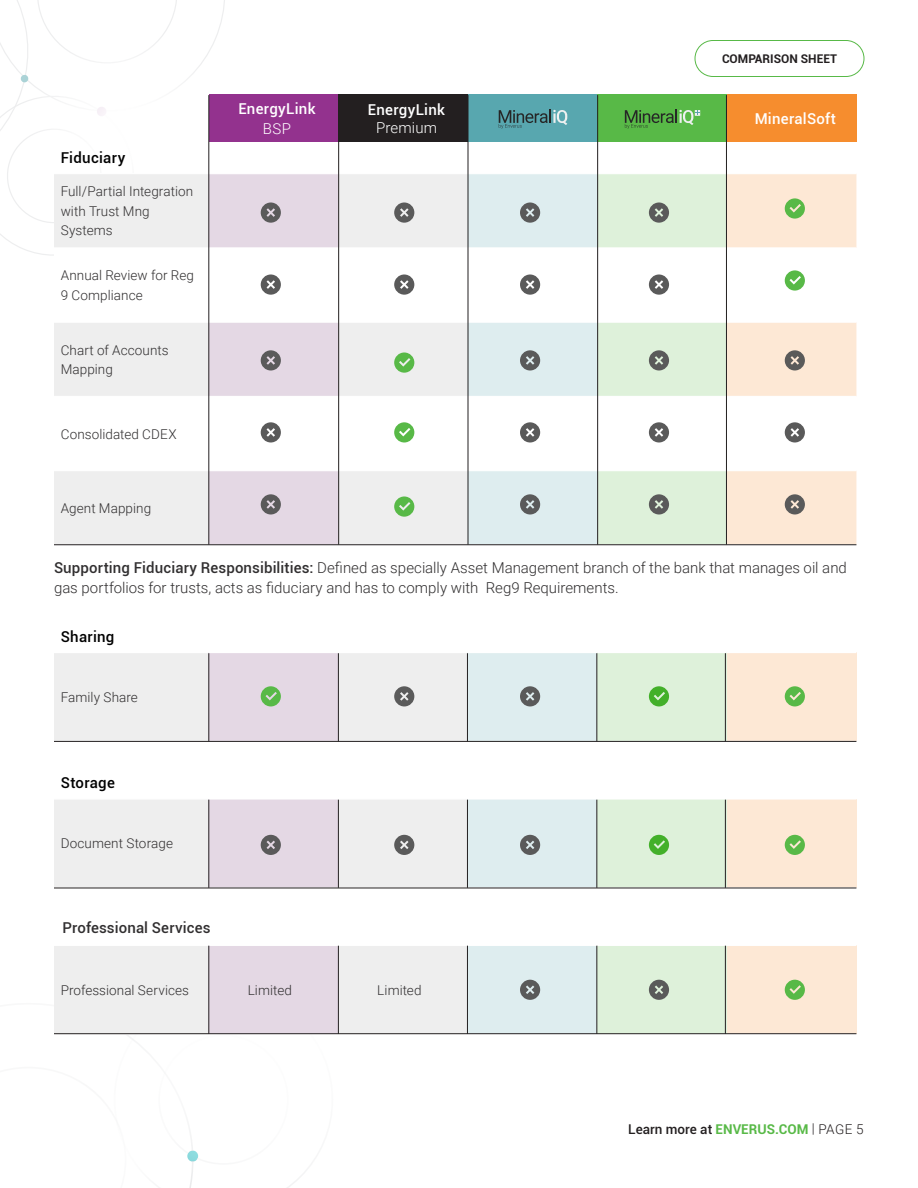
<style>
.page{position:relative;width:918px;height:1188px;background:#fff}
.page>*{position:absolute;margin:0;border:0;box-sizing:border-box;transform-origin:0 0}
.Table_Body_Left{font:300 15px/19.5px "Roboto";color:#312f30}
.Table_Heading_Left{font:500 15px/18px "Roboto";letter-spacing:.02em;color:#fff;text-align:center}
.Table_Heading_Left-2{font:500 15px "Roboto";letter-spacing:.02em;color:#000}
.Table_Body_Left-2{font:500 15px "Roboto";letter-spacing:.005em;color:#312f30}
.Table_Heading_Left-3{font:300 15px "Roboto";color:#fff}
.Table_Body_Left-3{font:300 13.5px/19.5px "Roboto";letter-spacing:.005em;color:#312f30}
.t1{font:500 13.5px "Roboto";color:#231f20}
.t2{font:700 12px "Roboto";color:#231f20}
.s1{font-weight:300}
.s2{font-weight:500}
.s3{font-weight:700;color:#58b947}
</style>
<div class="page">
<svg style="left:0;top:0;width:225px;height:256px"></svg>
<div style="left:11px;top:16px;width:226px;height:225px;background:#fff;border-radius:50%"></div>
<div style="left:209px;top:94px;width:129px;height:48px;background:#93328e"></div>
<div style="left:338px;top:94px;width:130px;height:48px;background:#231f20"></div>
<div style="left:468px;top:94px;width:130px;height:48px;background:#58a7af"></div>
<div style="left:598px;top:94px;width:129px;height:48px;background:#58b947"></div>
<div style="left:727px;top:94px;width:130px;height:48px;background:#f68d2e"></div>
<svg style="left:54px;top:174px;width:414px;height:370px;fill:#eee"></svg>
<svg style="left:209px;top:174px;width:129px;height:370px;fill:#e4d8e4"></svg>
<svg style="left:469px;top:174px;width:128px;height:370px;fill:#deedef"></svg>
<svg style="left:598px;top:174px;width:128px;height:370px;fill:#def1da"></svg>
<svg style="left:727px;top:174px;width:129px;height:370px;fill:#fde8d5"></svg>
<hr style="left:54px;top:247px;width:154px;height:1px;background:#fff">
<hr style="left:208px;top:247px;width:130px;height:1px;background:#fff">
<hr style="left:338px;top:247px;width:130px;height:1px;background:#fff">
<hr style="left:468px;top:247px;width:129px;height:1px;background:#fff">
<hr style="left:597px;top:247px;width:130px;height:1px;background:#fff">
<hr style="left:727px;top:247px;width:129px;height:1px;background:#fff">
<hr style="left:54px;top:322px;width:154px;height:1px;background:#fff">
<hr style="left:208px;top:322px;width:130px;height:1px;background:#fff">
<hr style="left:338px;top:322px;width:130px;height:1px;background:#fff">
<hr style="left:468px;top:322px;width:129px;height:1px;background:#fff">
<hr style="left:597px;top:322px;width:130px;height:1px;background:#fff">
<hr style="left:727px;top:322px;width:129px;height:1px;background:#fff">
<hr style="left:54px;top:396px;width:154px;height:1px;background:#fff">
<hr style="left:208px;top:396px;width:130px;height:1px;background:#fff">
<hr style="left:338px;top:396px;width:130px;height:1px;background:#fff">
<hr style="left:468px;top:396px;width:129px;height:1px;background:#fff">
<hr style="left:597px;top:396px;width:130px;height:1px;background:#fff">
<hr style="left:727px;top:396px;width:129px;height:1px;background:#fff">
<hr style="left:54px;top:470px;width:154px;height:1px;background:#fff">
<hr style="left:208px;top:470px;width:130px;height:1px;background:#fff">
<hr style="left:338px;top:470px;width:130px;height:1px;background:#fff">
<hr style="left:468px;top:470px;width:129px;height:1px;background:#fff">
<hr style="left:597px;top:470px;width:130px;height:1px;background:#fff">
<hr style="left:727px;top:470px;width:129px;height:1px;background:#fff">
<hr style="left:208px;top:95px;width:1px;height:450px;background:#231f20">
<hr style="left:338px;top:95px;width:1px;height:450px;background:#231f20">
<hr style="left:468px;top:95px;width:1px;height:450px;background:#231f20">
<hr style="left:597px;top:95px;width:1px;height:450px;background:#231f20">
<hr style="left:726px;top:95px;width:1px;height:450px;background:#231f20">
<svg style="left:785px;top:198px;width:20px;height:21px"></svg>
<svg style="left:785px;top:270px;width:20px;height:21px"></svg>
<svg style="left:785px;top:350px;width:20px;height:21px"></svg>
<svg style="left:649px;top:350px;width:20px;height:21px"></svg>
<svg style="left:520px;top:350px;width:20px;height:21px"></svg>
<svg style="left:261px;top:350px;width:20px;height:21px"></svg>
<svg style="left:785px;top:422px;width:20px;height:20px"></svg>
<svg style="left:649px;top:422px;width:20px;height:20px"></svg>
<svg style="left:520px;top:422px;width:20px;height:20px"></svg>
<svg style="left:261px;top:422px;width:20px;height:20px"></svg>
<svg style="left:785px;top:494px;width:20px;height:20px"></svg>
<svg style="left:649px;top:494px;width:20px;height:20px"></svg>
<svg style="left:520px;top:494px;width:20px;height:20px"></svg>
<svg style="left:261px;top:494px;width:20px;height:20px"></svg>
<svg style="left:649px;top:202px;width:20px;height:21px"></svg>
<svg style="left:520px;top:202px;width:20px;height:21px"></svg>
<svg style="left:261px;top:202px;width:20px;height:21px"></svg>
<svg style="left:394px;top:202px;width:20px;height:21px"></svg>
<svg style="left:649px;top:274px;width:20px;height:21px"></svg>
<svg style="left:520px;top:274px;width:20px;height:21px"></svg>
<svg style="left:261px;top:274px;width:20px;height:21px"></svg>
<svg style="left:394px;top:274px;width:20px;height:21px"></svg>
<svg style="left:394px;top:352px;width:20px;height:21px"></svg>
<svg style="left:394px;top:422px;width:20px;height:20px"></svg>
<svg style="left:394px;top:496px;width:20px;height:21px"></svg>
<hr style="left:54px;top:544px;width:802px;height:1px;background:#231f20">
<svg style="left:625px;top:110px;width:75px;height:19px"></svg>
<svg style="left:499px;top:110px;width:68px;height:19px"></svg>
<div style="left:468px;top:653px;width:129px;height:88px;background:#deedef"></div>
<div style="left:597px;top:653px;width:130px;height:88px;background:#def1da"></div>
<div style="left:727px;top:653px;width:129px;height:88px;background:#fde8d5"></div>
<div style="left:468px;top:799px;width:129px;height:89px;background:#deedef"></div>
<div style="left:597px;top:799px;width:130px;height:89px;background:#def1da"></div>
<div style="left:727px;top:799px;width:129px;height:89px;background:#fde8d5"></div>
<hr style="left:468px;top:798px;width:129px;height:2px;background:#fff">
<hr style="left:597px;top:798px;width:130px;height:2px;background:#fff">
<hr style="left:727px;top:798px;width:129px;height:2px;background:#fff">
<hr style="left:468px;top:887px;width:129px;height:1px;background:#fff">
<hr style="left:597px;top:887px;width:130px;height:1px;background:#fff">
<hr style="left:727px;top:887px;width:129px;height:1px;background:#fff">
<svg style="left:54px;top:946px;width:413px;height:242px"></svg>
<div style="left:208px;top:945px;width:130px;height:89px;background:#e4d8e4"></div>
<div style="left:468px;top:945px;width:129px;height:89px;background:#deedef"></div>
<div style="left:597px;top:945px;width:130px;height:89px;background:#def1da"></div>
<div style="left:727px;top:945px;width:129px;height:89px;background:#fde8d5"></div>
<hr style="left:208px;top:945px;width:130px;height:1px;background:#fff">
<hr style="left:468px;top:945px;width:129px;height:1px;background:#fff">
<hr style="left:597px;top:945px;width:130px;height:1px;background:#fff">
<hr style="left:727px;top:945px;width:129px;height:1px;background:#fff">
<hr style="left:54px;top:1034px;width:154px;height:1px;background:#fff">
<hr style="left:208px;top:1034px;width:130px;height:1px;background:#fff">
<hr style="left:338px;top:1034px;width:130px;height:1px;background:#fff">
<hr style="left:596px;top:653px;width:1px;height:88px;background:#231f20">
<hr style="left:725px;top:653px;width:1px;height:88px;background:#231f20">
<hr style="left:596px;top:800px;width:1px;height:88px;background:#231f20">
<hr style="left:725px;top:800px;width:1px;height:88px;background:#231f20">
<hr style="left:208px;top:946px;width:1px;height:88px;background:#231f20">
<hr style="left:338px;top:946px;width:1px;height:88px;background:#231f20">
<hr style="left:467px;top:946px;width:1px;height:88px;background:#231f20">
<hr style="left:596px;top:946px;width:1px;height:88px;background:#231f20">
<hr style="left:725px;top:946px;width:1px;height:88px;background:#231f20">
<svg style="left:520px;top:686px;width:20px;height:20px"></svg>
<svg style="left:520px;top:835px;width:20px;height:20px"></svg>
<svg style="left:649px;top:980px;width:20px;height:20px"></svg>
<svg style="left:54px;top:799px;width:414px;height:89px;background:#e7e4e7"></svg>
<svg style="left:520px;top:980px;width:20px;height:20px"></svg>
<svg style="left:54px;top:653px;width:414px;height:88px;background:#e8e5e8"></svg>
<svg style="left:785px;top:686px;width:20px;height:20px"></svg>
<svg style="left:785px;top:835px;width:20px;height:20px"></svg>
<svg style="left:785px;top:980px;width:20px;height:20px"></svg>
<hr style="left:54px;top:741px;width:802px;height:1px;background:#231f20">
<hr style="left:54px;top:888px;width:802px;height:1px;background:#231f20">
<hr style="left:54px;top:1033px;width:802px;height:1px;background:#231f20">
<svg style="left:649px;top:686px;width:20px;height:20px"></svg>
<svg style="left:649px;top:835px;width:20px;height:20px"></svg>
<div style="left:695px;top:40px;width:169px;height:37px;border:1px solid #58b947;border-radius:18px"></div>
<p class="Table_Heading_Left-2" style="left:61px;top:147px;width:66px">Fiduciary</p>
<p class="Table_Body_Left-3" style="left:61px;top:181px;width:134px">Full/Partial Integration with Trust Mng<br>Systems</p>
<p class="Table_Body_Left-3" style="left:61px;top:265px;width:135px">Annual Review for Reg<br>9 Compliance</p>
<p class="Table_Body_Left-3" style="left:61px;top:340px;width:109px">Chart of Accounts<br>Mapping</p>
<p class="Table_Body_Left-3" style="left:61px;top:424px;width:117px">Consolidated CDEX</p>
<p class="Table_Body_Left-3" style="left:61px;top:498px;width:92px">Agent Mapping</p>
<p class="Table_Heading_Left" style="left:238px;top:99px;width:79px">EnergyLink</p>
<p class="Table_Heading_Left-3" style="left:263px;top:118px;width:30px">BSP</p>
<p class="t2" style="left:722px;top:50px;width:116px">COMPARISON SHEET</p>
<p class="Table_Heading_Left" style="left:368px;top:100px;width:79px">EnergyLink<br><span class="s1">Premium</span></p>
<p class="Table_Heading_Left" style="left:755px;top:109px;width:83px">MineralSoft</p>
<p class="Table_Body_Left" style="left:54px;top:557px;width:794px"><span class="s2">Supporting Fiduciary Responsibilities:</span> Defined as specially Asset Management branch of the bank that manages oil and gas portfolios for trusts, acts as fiduciary and has to comply with Reg9 Requirements.</p>
<p class="Table_Heading_Left-2" style="left:61px;top:626px;width:55px">Sharing</p>
<p class="Table_Body_Left-3" style="left:61px;top:687px;width:79px">Family Share</p>
<p class="Table_Heading_Left-2" style="left:61px;top:772px;width:56px">Storage</p>
<p class="Table_Body_Left-3" style="left:61px;top:833px;width:114px">Document Storage</p>
<p class="Table_Body_Left-2" style="left:63px;top:917px;width:149px">Professional Services</p>
<p class="Table_Body_Left-3" style="left:61px;top:980px;width:130px">Professional Services</p>
<p class="Table_Body_Left-3" style="left:248px;top:980px;width:46px">Limited</p>
<p class="Table_Body_Left-3" style="left:377px;top:980px;width:46px">Limited</p>
<p class="t1" style="left:628px;top:1120px;width:237px">Learn more at <span class="s3">ENVERUS.COM</span> <span class="s1">| PAGE 5</span></p>
</div>
